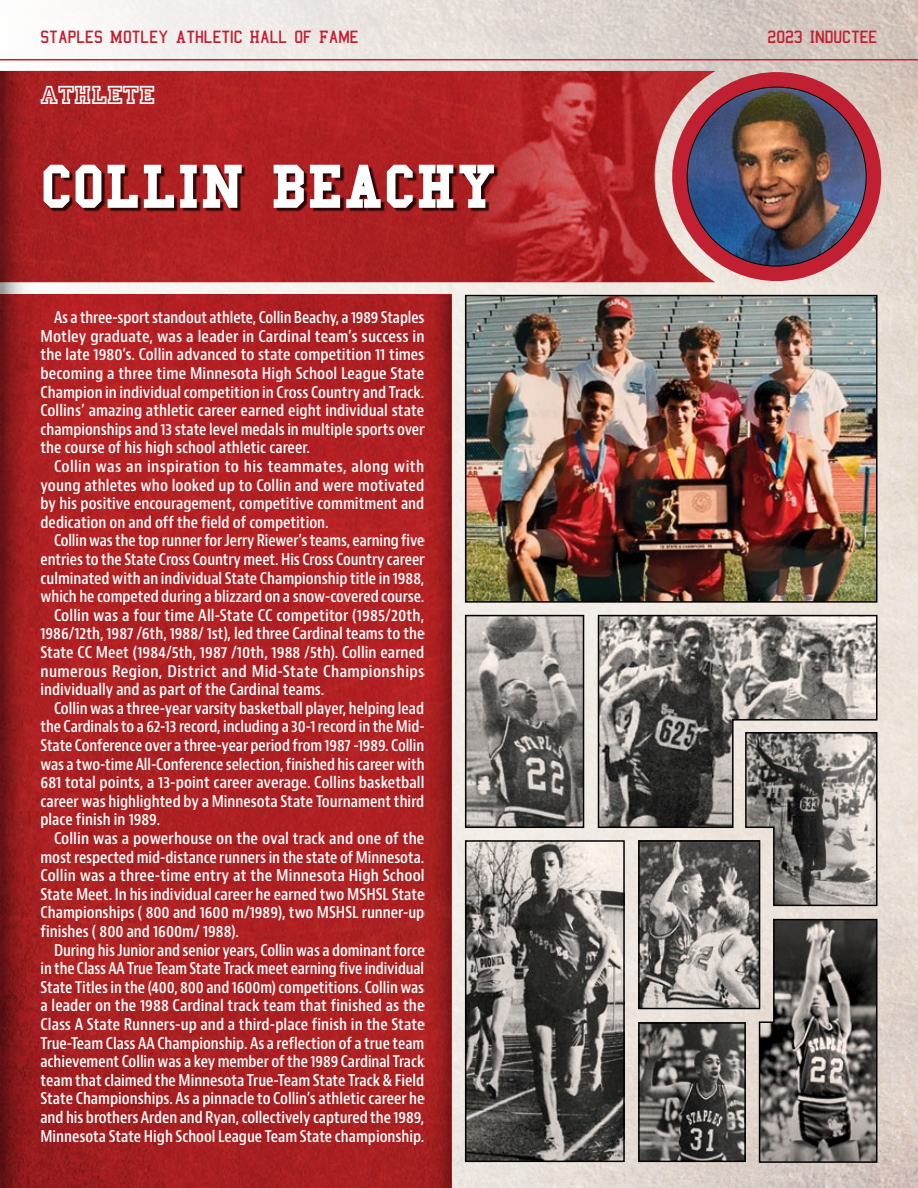
<style>
.page{position:relative;width:918px;height:1188px;background:#fff}
.page>*{position:absolute;margin:0;border:0;box-sizing:border-box;transform-origin:0 0}
.t1{font:700 63px "College";color:#fff}
.t2{font:27px "Princetown LET";color:#fff}
.t3{font:18px "College";color:#c12032}
.t4{font:600 condensed 15.75px/18.6px "Bernino Sans";color:#fff;text-align:justify}
.t5{font:600 condensed 15.75px "Bernino Sans";letter-spacing:.025em;color:#fff}
</style>
<div class="page">
<img style="left:0;top:0;width:918px;height:1188px">
<img style="left:33px;top:71px;width:683px;height:211px">
<img style="left:33px;top:295px;width:391px;height:893px">
<div style="left:672px;top:72px;width:209px;height:209px;background:#c12032;border-radius:50%"></div>
<img style="left:687px;top:87px;width:179px;height:179px;border-radius:89px">
<hr style="left:0;top:59px;width:918px;height:1px;background:#c12032">
<img style="left:383px;top:71px;width:329px;height:211px">
<svg style="left:424px;top:295px;width:27px;height:893px;background:#9f1d1f"></svg>
<svg style="left:0;top:71px;width:33px;height:1117px;background:#8b1b1d"></svg>
<div style="left:45px;top:166px;width:453px;height:46px;background:#000;opacity:.75"></div>
<img style="left:468px;top:298px;width:407px;height:302px">
<div style="left:465px;top:295px;width:413px;height:308px;border:2px solid #000"></div>
<svg style="left:597px;top:614px;width:281px;height:215px;background:#837f7b"></svg>
<img style="left:468px;top:843px;width:154px;height:316px">
<div style="left:465px;top:840px;width:160px;height:322px;border:2px solid #000"></div>
<svg style="left:744px;top:731px;width:134px;height:176px;background:#898581"></svg>
<img style="left:641px;top:1025px;width:102px;height:134px">
<div style="left:638px;top:1022px;width:108px;height:140px;border:2px solid #000"></div>
<img style="left:468px;top:618px;width:113px;height:207px">
<div style="left:465px;top:615px;width:119px;height:213px;border:2px solid #000"></div>
<svg style="left:758px;top:918px;width:120px;height:246px;background:#696562"></svg>
<img style="left:641px;top:843px;width:116px;height:163px">
<div style="left:638px;top:840px;width:122px;height:169px;border:2px solid #000"></div>
<p class="t3" style="left:40px;top:28px;width:320px">STAPLES MOTLEY ATHLETIC HALL OF FAME</p>
<h2 class="t2" style="left:40px;top:80px;width:116px">Athlete</h2>
<h1 class="t1" style="left:40px;top:156px;width:458px">COLLIN BEACHY</h1>
<p class="t4" style="left:40px;top:309px;width:386px;text-indent:14px">As a three-sport standout athlete, Collin Beachy, a 1989 Staples Motley graduate, was a leader in Cardinal team’s success in the late 1980’s. Collin advanced to state competition 11 times becoming a three time Minnesota High School League State Champion in individual competition in Cross Country and Track.<br>Collins’ amazing athletic career earned eight individual state championships and 13 state level medals in multiple sports over the course of his high school athletic career.</p>
<p class="t4" style="left:40px;top:457px;width:385px;text-indent:14px">Collin was an inspiration to his teammates, along with young athletes who looked up to Collin and were motivated by his positive encouragement, competitive commitment and dedication on and off the field of competition.</p>
<p class="t4" style="left:54px;top:532px;width:372px">Collin was the top runner for Jerry Riewer’s teams, earning five</p>
<p class="t4" style="left:40px;top:550px;width:385px">entries to the State Cross Country meet. His Cross Country career</p>
<p class="t4" style="left:40px;top:569px;width:385px">culminated with an individual State Championship title in 1988,</p>
<p class="t4" style="left:40px;top:588px;width:385px">which he competed during a blizzard on a snow-covered course.</p>
<p class="t4" style="left:54px;top:606px;width:372px">Collin was a four time All-State CC competitor (1985/20th,</p>
<p class="t4" style="left:40px;top:625px;width:385px">1986/12th, 1987 /6th, 1988/ 1st), led three Cardinal teams to the</p>
<p class="t4" style="left:40px;top:643px;width:385px">State CC Meet (1984/5th, 1987 /10th, 1988 /5th). Collin earned</p>
<p class="t5" style="left:40px;top:661px;width:386px">numerous Region, District and Mid-State Championships</p>
<p class="t4" style="left:40px;top:681px;width:285px">individually and as part of the Cardinal teams.</p>
<p class="t4" style="left:54px;top:699px;width:372px">Collin was a three-year varsity basketball player, helping lead</p>
<p class="t4" style="left:40px;top:718px;width:386px">the Cardinals to a 62-13 record, including a 30-1 record in the Mid-</p>
<p class="t4" style="left:40px;top:736px;width:385px">State Conference over a three-year period from 1987 -1989. Collin</p>
<p class="t4" style="left:40px;top:755px;width:385px">was a two-time All-Conference selection, finished his career with</p>
<p class="t4" style="left:40px;top:774px;width:385px">681 total points, a 13-point career average. Collins basketball</p>
<p class="t4" style="left:40px;top:792px;width:385px">career was highlighted by a Minnesota State Tournament third</p>
<p class="t4" style="left:40px;top:811px;width:121px">place finish in 1989.</p>
<p class="t4" style="left:54px;top:829px;width:372px">Collin was a powerhouse on the oval track and one of the</p>
<p class="t4" style="left:40px;top:848px;width:385px">most respected mid-distance runners in the state of Minnesota.</p>
<p class="t4" style="left:40px;top:867px;width:386px">Collin was a three-time entry at the Minnesota High School</p>
<p class="t4" style="left:40px;top:885px;width:385px">State Meet. In his individual career he earned two MSHSL State</p>
<p class="t4" style="left:40px;top:904px;width:385px">Championships ( 800 and 1600 m/1989), two MSHSL runner-up</p>
<p class="t4" style="left:40px;top:922px;width:200px">finishes ( 800 and 1600m/ 1988).</p>
<p class="t4" style="left:54px;top:941px;width:372px">During his Junior and senior years, Collin was a dominant force</p>
<p class="t4" style="left:40px;top:960px;width:385px">in the Class AA True Team State Track meet earning five individual</p>
<p class="t4" style="left:40px;top:978px;width:385px">State Titles in the (400, 800 and 1600m) competitions. Collin was</p>
<p class="t4" style="left:40px;top:997px;width:386px">a leader on the 1988 Cardinal track team that finished as the</p>
<p class="t4" style="left:40px;top:1015px;width:386px">Class A State Runners-up and a third-place finish in the State</p>
<p class="t4" style="left:40px;top:1034px;width:385px">True-Team Class AA Championship. As a reflection of a true team</p>
<p class="t4" style="left:40px;top:1053px;width:385px">achievement Collin was a key member of the 1989 Cardinal Track</p>
<p class="t4" style="left:40px;top:1071px;width:385px">team that claimed the Minnesota True-Team State Track &amp; Field</p>
<p class="t4" style="left:40px;top:1090px;width:386px">State Championships. As a pinnacle to Collin’s athletic career he</p>
<p class="t4" style="left:40px;top:1108px;width:385px">and his brothers Arden and Ryan, collectively captured the 1989,</p>
<p class="t4" style="left:40px;top:1127px;width:385px">Minnesota State High School League Team State championship.</p>
<p class="t3" style="left:768px;top:28px;width:111px">2023 INDUCTEE</p>
</div>
